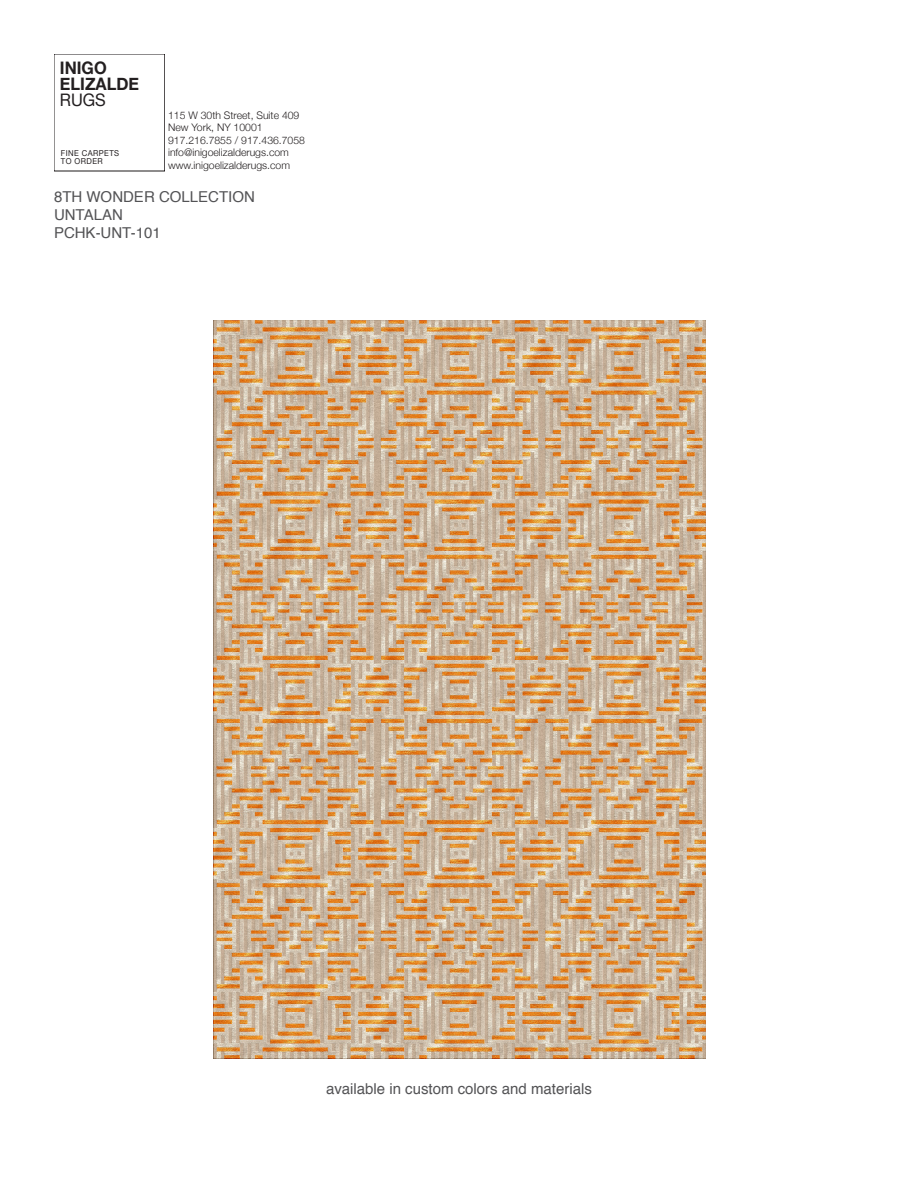
<style>
.page{position:relative;width:918px;height:1188px;background:#fff}
.page>*{position:absolute;margin:0;border:0;box-sizing:border-box;transform-origin:0 0}
.t1{font:700 17.25px/16px "Helvetica Neue";color:#231f20;scale:.95 1}
.t2{font:15px "Helvetica";color:#535355}
.t3{font:300 10.5px/12.6px "Helvetica Neue";color:#231f20}
.t4{font:8.1px/8.1px "Helvetica Neue";letter-spacing:.055em;color:#231f20;scale:.95 1}
.s1{font-weight:400}
</style>
<div class="page">
<img style="left:214px;top:321px;width:491px;height:737px">
<p class="t1" style="left:60px;top:59px;width:85px">INIGO<br>ELIZALDE<br><span class="s1">RUGS</span></p>
<p class="t3" style="left:168px;top:108px;width:138px">115 W 30th Street, Suite 409<br>New York, NY 10001<br>917.216.7855 / 917.436.7058 info@inigoelizalderugs.com www.inigoelizalderugs.com</p>
<p class="t2" style="left:54px;top:185px;width:202px">8TH WONDER COLLECTION</p>
<p class="t2" style="left:54px;top:203px;width:70px">UNTALAN</p>
<p class="t2" style="left:54px;top:221px;width:108px">PCHK-UNT-101</p>
<p class="t4" style="left:61px;top:148px;width:63px">FINE CARPETS<br>TO ORDER</p>
<p class="t2" style="left:326px;top:1077px;width:267px">available in custom colors and materials</p>
</div>
